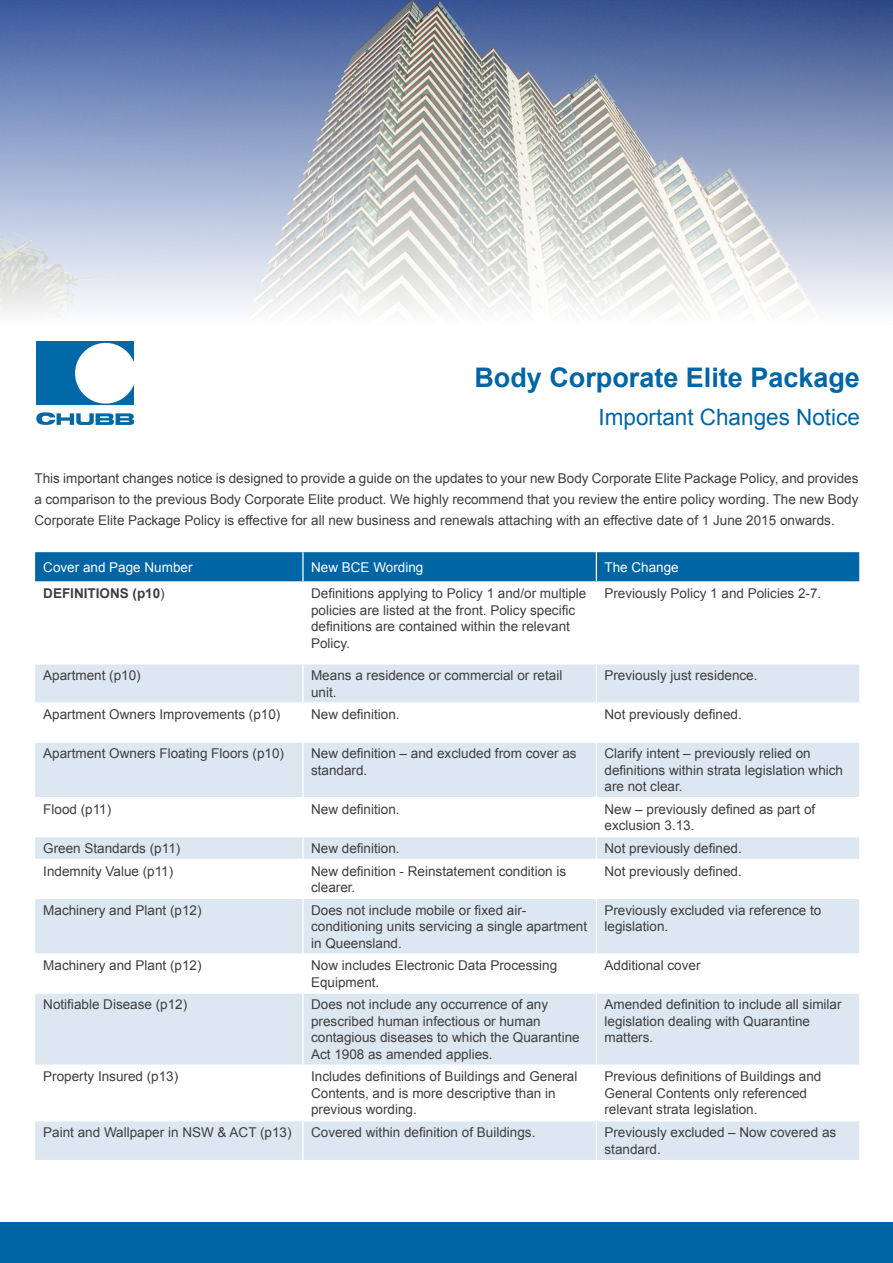
<style>
.page{position:relative;width:893px;height:1263px;background:#fff}
.page>*{position:absolute;margin:0;border:0;box-sizing:border-box;transform-origin:0 0}
.t1{font:700 27px "Arial";color:#0065a4}
.t2{font:22.5px "Arial";color:#0065a4}
.t3{font:13.5px/16.5px "Arial";color:#3e3e3f}
.t4{font:13.5px "Arial";color:#fff}
.t5{font:700 13.5px "Arial";color:#3e3e3f}
.s1{font-weight:400}
</style>
<div class="page">
<div style="left:0;top:1222px;width:893px;height:41px;background:#0065a4"></div>
<img style="left:36px;top:341px;width:97px;height:83px">
<svg style="left:35px;top:664px;width:824px;height:496px;fill:#dde7f2"></svg>
<div style="left:35px;top:552px;width:824px;height:29px;background:#0065a4"></div>
<hr style="left:302px;top:664px;width:2px;height:38px;background:#fff">
<hr style="left:596px;top:664px;width:1px;height:38px;background:#fff">
<hr style="left:35px;top:702px;width:268px;height:2px;background:#fff">
<hr style="left:303px;top:702px;width:293px;height:2px;background:#fff">
<hr style="left:302px;top:704px;width:2px;height:37px;background:#fff">
<hr style="left:596px;top:702px;width:263px;height:2px;background:#fff">
<hr style="left:596px;top:704px;width:1px;height:37px;background:#fff">
<hr style="left:35px;top:741px;width:268px;height:2px;background:#fff">
<hr style="left:303px;top:741px;width:293px;height:2px;background:#fff">
<hr style="left:302px;top:743px;width:2px;height:54px;background:#fff">
<hr style="left:596px;top:741px;width:263px;height:2px;background:#fff">
<hr style="left:596px;top:743px;width:1px;height:54px;background:#fff">
<hr style="left:35px;top:797px;width:268px;height:1px;background:#fff">
<hr style="left:303px;top:797px;width:293px;height:1px;background:#fff">
<hr style="left:302px;top:798px;width:2px;height:38px;background:#fff">
<hr style="left:596px;top:797px;width:263px;height:1px;background:#fff">
<hr style="left:596px;top:798px;width:1px;height:38px;background:#fff">
<hr style="left:35px;top:836px;width:268px;height:1px;background:#fff">
<hr style="left:303px;top:836px;width:293px;height:1px;background:#fff">
<hr style="left:302px;top:837px;width:2px;height:22px;background:#fff">
<hr style="left:596px;top:836px;width:263px;height:1px;background:#fff">
<svg style="left:596px;top:837px;width:1px;height:22px"></svg>
<hr style="left:35px;top:859px;width:268px;height:1px;background:#fff">
<hr style="left:303px;top:859px;width:293px;height:1px;background:#fff">
<hr style="left:302px;top:860px;width:2px;height:38px;background:#fff">
<hr style="left:596px;top:859px;width:263px;height:1px;background:#fff">
<hr style="left:596px;top:860px;width:1px;height:38px;background:#fff">
<hr style="left:35px;top:898px;width:268px;height:1px;background:#fff">
<hr style="left:303px;top:898px;width:293px;height:1px;background:#fff">
<hr style="left:302px;top:899px;width:2px;height:54px;background:#fff">
<hr style="left:596px;top:898px;width:263px;height:1px;background:#fff">
<hr style="left:596px;top:899px;width:1px;height:54px;background:#fff">
<hr style="left:35px;top:953px;width:268px;height:2px;background:#fff">
<hr style="left:303px;top:953px;width:293px;height:2px;background:#fff">
<hr style="left:302px;top:955px;width:2px;height:37px;background:#fff">
<hr style="left:596px;top:953px;width:263px;height:2px;background:#fff">
<hr style="left:596px;top:955px;width:1px;height:37px;background:#fff">
<hr style="left:35px;top:992px;width:268px;height:2px;background:#fff">
<hr style="left:303px;top:992px;width:293px;height:2px;background:#fff">
<hr style="left:302px;top:994px;width:2px;height:70px;background:#fff">
<hr style="left:596px;top:992px;width:263px;height:2px;background:#fff">
<hr style="left:596px;top:994px;width:1px;height:70px;background:#fff">
<hr style="left:35px;top:1064px;width:268px;height:2px;background:#fff">
<hr style="left:303px;top:1064px;width:293px;height:2px;background:#fff">
<hr style="left:302px;top:1066px;width:2px;height:54px;background:#fff">
<hr style="left:596px;top:1064px;width:263px;height:2px;background:#fff">
<hr style="left:596px;top:1066px;width:1px;height:54px;background:#fff">
<hr style="left:35px;top:1120px;width:268px;height:1px;background:#fff">
<hr style="left:303px;top:1120px;width:293px;height:1px;background:#fff">
<hr style="left:302px;top:1121px;width:2px;height:39px;background:#fff">
<hr style="left:596px;top:1120px;width:263px;height:1px;background:#fff">
<hr style="left:596px;top:1121px;width:1px;height:39px;background:#fff">
<img style="left:0;top:0;width:893px;height:313px">
<p class="t1" style="left:474px;top:360px;width:387px">Body Corporate Elite Package</p>
<p class="t2" style="left:599px;top:402px;width:263px">Important Changes Notice</p>
<p class="t3" style="left:34px;top:468px;width:825px;line-height:21px;text-align:justify">This important changes notice is designed to provide a guide on the updates to your new Body Corporate Elite Package Policy, and provides a comparison to the previous Body Corporate Elite product. We highly recommend that you review the entire policy wording. The new Body Corporate Elite Package Policy is effective for all new business and renewals attaching with an effective date of 1 June 2015 onwards.</p>
<p class="t4" style="left:43px;top:558px;width:151px">Cover and Page Number</p>
<p class="t4" style="left:311px;top:558px;width:114px">New BCE Wording</p>
<p class="t4" style="left:604px;top:558px;width:76px">The Change</p>
<p class="t5" style="left:43px;top:584px;width:123px">DEFINITIONS (p10<span class="s1">)</span></p>
<p class="t3" style="left:311px;top:585px;width:277px">Definitions applying to Policy 1 and/or multiple policies are listed at the front. Policy specific definitions are contained within the relevant Policy.</p>
<p class="t3" style="left:604px;top:585px;width:218px">Previously Policy 1 and Policies 2-7.</p>
<p class="t3" style="left:43px;top:667px;width:99px">Apartment (p10)</p>
<p class="t3" style="left:311px;top:667px;width:253px">Means a residence or commercial or retail unit.</p>
<p class="t3" style="left:604px;top:667px;width:155px">Previously just residence.</p>
<p class="t3" style="left:43px;top:706px;width:239px">Apartment Owners Improvements (p10)</p>
<p class="t3" style="left:311px;top:706px;width:90px">New definition.</p>
<p class="t3" style="left:604px;top:706px;width:139px">Not previously defined.</p>
<p class="t3" style="left:43px;top:745px;width:242px">Apartment Owners Floating Floors (p10)</p>
<p class="t3" style="left:311px;top:745px;width:267px">New definition – and excluded from cover as standard.</p>
<p class="t3" style="left:604px;top:745px;width:240px">Clarify intent – previously relied on definitions within strata legislation which are not clear.</p>
<p class="t3" style="left:43px;top:801px;width:70px">Flood (p11)</p>
<p class="t3" style="left:311px;top:801px;width:90px">New definition.</p>
<p class="t3" style="left:604px;top:801px;width:212px">New – previously defined as part of exclusion 3.13.</p>
<p class="t3" style="left:43px;top:840px;width:139px">Green Standards (p11)</p>
<p class="t3" style="left:311px;top:840px;width:90px">New definition.</p>
<p class="t3" style="left:604px;top:840px;width:139px">Not previously defined.</p>
<p class="t3" style="left:43px;top:863px;width:132px">Indemnity Value (p11)</p>
<p class="t3" style="left:311px;top:863px;width:257px">New definition - Reinstatement condition is clearer.</p>
<p class="t3" style="left:604px;top:863px;width:139px">Not previously defined.</p>
<p class="t3" style="left:43px;top:902px;width:160px">Machinery and Plant (p12)</p>
<p class="t3" style="left:311px;top:902px;width:278px">Does not include mobile or fixed air&shy;conditioning units servicing a single apartment in Queensland.</p>
<p class="t3" style="left:604px;top:902px;width:218px">Previously excluded via reference to legislation.</p>
<p class="t3" style="left:43px;top:957px;width:160px">Machinery and Plant (p12)</p>
<p class="t3" style="left:311px;top:957px;width:248px">Now includes Electronic Data Processing<br>Equipment.</p>
<p class="t3" style="left:604px;top:957px;width:98px">Additional cover</p>
<p class="t3" style="left:43px;top:996px;width:146px">Notifiable Disease (p12)</p>
<p class="t3" style="left:311px;top:996px;width:270px">Does not include any occurrence of any prescribed human infectious or human contagious diseases to which the Quarantine Act 1908 as amended applies.</p>
<p class="t3" style="left:604px;top:996px;width:239px">Amended definition to include all similar legislation dealing with Quarantine matters.</p>
<p class="t3" style="left:43px;top:1068px;width:137px">Property Insured (p13)</p>
<p class="t3" style="left:311px;top:1068px;width:268px">Includes definitions of Buildings and General<br>Contents, and is more descriptive than in previous wording.</p>
<p class="t3" style="left:604px;top:1068px;width:218px">Previous definitions of Buildings and<br>General Contents only referenced relevant strata legislation.</p>
<p class="t3" style="left:43px;top:1124px;width:250px">Paint and Wallpaper in NSW &amp; ACT (p13)</p>
<p class="t3" style="left:311px;top:1124px;width:226px">Covered within definition of Buildings.</p>
<p class="t3" style="left:604px;top:1124px;width:233px">Previously excluded – Now covered as standard.</p>
</div>
